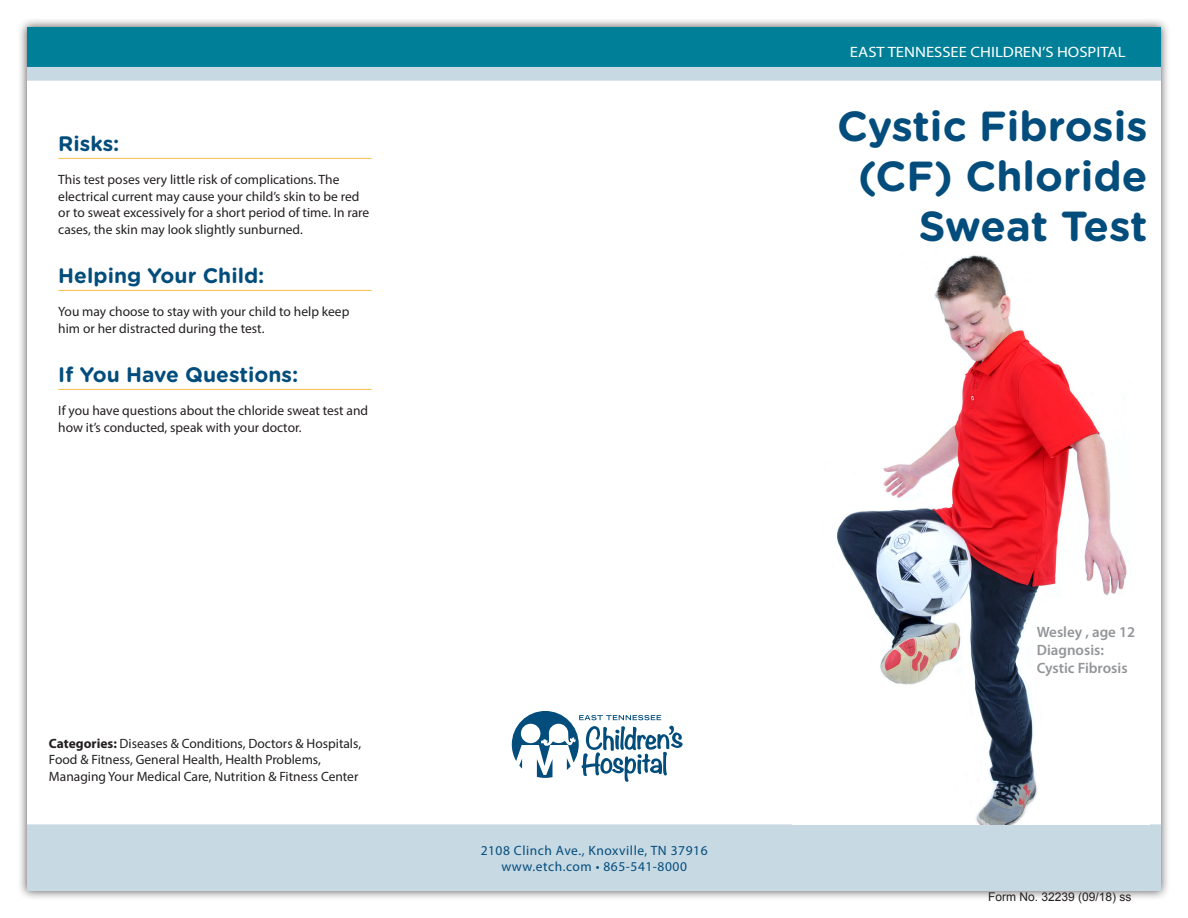
<style>
.page{position:relative;width:1188px;height:918px;background:#fff}
.page>*{position:absolute;margin:0;border:0;box-sizing:border-box;transform-origin:0 0}
.t1{font:700 42px/50.4px "Gotham Rounded";color:#034d7c;text-align:right}
.t2{font:700 21px "Gotham Rounded";color:#034d7c}
.t3{font:600 15px "Myriad Pro";color:#939598}
.t4{font:15px "Myriad Pro";color:#fff;scale:1.11 1}
.t5{font:13.5px/16.5px "Myriad Pro";color:#231f20}
.t6{font:13.5px "Myriad Pro";letter-spacing:.04em;color:#034d7c}
.t7{font:12px "Arial";color:#231f20}
.s1{font-weight:700}
</style>
<div class="page">
<div style="left:17px;top:17px;width:1153px;height:884px;background:#231f20;opacity:.75"></div>
<img style="left:27px;top:27px;width:1134px;height:864px">
<img style="left:793px;top:198px;width:356px;height:626px">
<svg style="left:510px;top:709px;width:173px;height:73px"></svg>
<hr style="left:58px;top:158px;width:314px;height:1px;background:#fdc259">
<hr style="left:58px;top:290px;width:314px;height:1px;background:#fdc259">
<hr style="left:58px;top:389px;width:314px;height:1px;background:#fdc259">
<p class="t2" style="left:58px;top:128px;width:63px">Risks:</p>
<p class="t5" style="left:58px;top:171px;width:312px">This test poses very little risk of complications. The electrical current may cause your child’s skin to be red or to sweat excessively for a short period of time. In rare cases, the skin may look slightly sunburned.</p>
<p class="t2" style="left:58px;top:260px;width:208px">Helping Your Child:</p>
<p class="t5" style="left:58px;top:303px;width:293px">You may choose to stay with your child to help keep him or her distracted during the test.</p>
<p class="t2" style="left:58px;top:359px;width:241px">If You Have Questions:</p>
<p class="t5" style="left:58px;top:402px;width:311px">If you have questions about the chloride sweat test and how it’s conducted, speak with your doctor.</p>
<p class="t5" style="left:49px;top:735px;width:314px"><span class="s1">Categories:</span> Diseases &amp; Conditions, Doctors &amp; Hospitals,<br>Food &amp; Fitness, General Health, Health Problems,<br>Managing Your Medical Care, Nutrition &amp; Fitness Center</p>
<p class="t6" style="left:481px;top:842px;width:228px">2108 Clinch Ave., Knoxville, TN 37916</p>
<p class="t6" style="left:501px;top:858px;width:187px">www.etch.com • 865-541-8000</p>
<p class="t4" style="left:850px;top:42px;width:250px">EAST TENNESSEE CHILDREN’S HOSPITAL</p>
<p class="t1" style="left:837px;top:99px;width:312px">Cystic Fibrosis (CF) Chloride<br>Sweat Test</p>
<p class="t3" style="left:1037px;top:623px;width:100px">Wesley , age 12</p>
<p class="t3" style="left:1037px;top:641px;width:69px">Diagnosis:</p>
<p class="t3" style="left:1037px;top:659px;width:92px">Cystic Fibrosis</p>
<p class="t7" style="left:988px;top:889px;width:145px">Form No. 32239 (09/18) ss</p>
</div>
